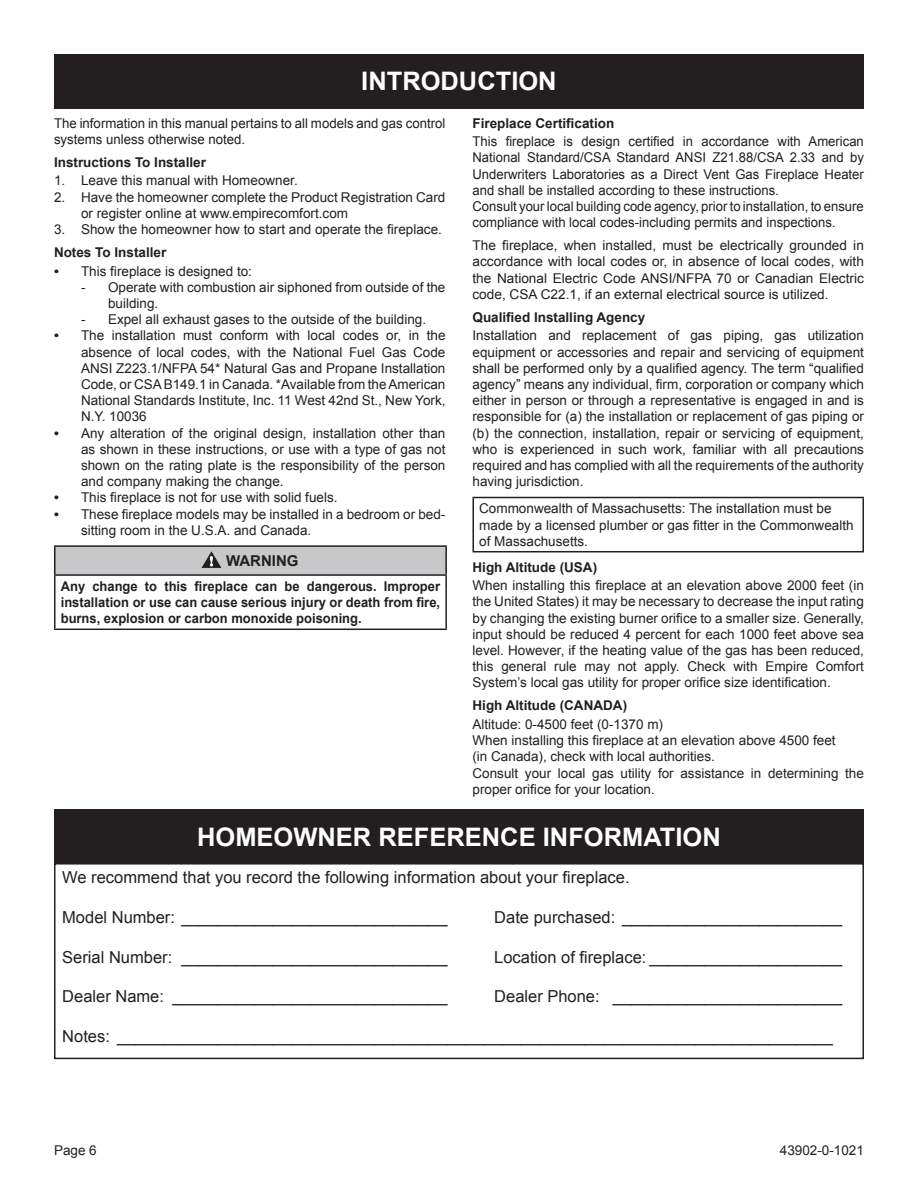
<style>
.page{position:relative;width:918px;height:1188px;background:#fff}
.page>*{position:absolute;margin:0;border:0;box-sizing:border-box;transform-origin:0 0}
.Main_Title{font:700 25.5px "Arial";color:#fff}
.Titles{font:700 25.5px "Arial";color:#fff}
.t1{font:16.5px "Arial";color:#231f20}
.t2{font:700 15px "Arial";color:#231f20}
.t3{font:13.5px/16.2px "Arial";color:#231f20}
.t4{font:700 13.5px/16.2px "Arial";color:#231f20;text-align:justify;scale:.96 1}
.t5{font:700 13.5px "Arial";color:#231f20}
.s1{font-weight:700}
.s2{color:#000}
</style>
<div class="page">
<div style="left:54px;top:54px;width:810px;height:54px;background:#231f20"></div>
<div style="left:55px;top:546px;width:391px;height:29px;background:#c7c8ca"></div>
<hr style="left:54px;top:545px;width:393px;height:2px;background:#231f20">
<hr style="left:54px;top:547px;width:2px;height:27px;background:#231f20">
<hr style="left:445px;top:547px;width:2px;height:27px;background:#231f20">
<hr style="left:54px;top:574px;width:393px;height:2px;background:#231f20">
<hr style="left:54px;top:576px;width:2px;height:53px;background:#231f20">
<hr style="left:445px;top:576px;width:2px;height:53px;background:#231f20">
<hr style="left:54px;top:629px;width:393px;height:1px;background:#231f20">
<svg style="left:202px;top:552px;width:19px;height:15px"></svg>
<hr style="left:472px;top:497px;width:392px;height:1px;background:#231f20">
<hr style="left:472px;top:498px;width:2px;height:53px;background:#231f20">
<hr style="left:862px;top:498px;width:2px;height:53px;background:#231f20">
<hr style="left:472px;top:551px;width:392px;height:1px;background:#231f20">
<div style="left:54px;top:809px;width:810px;height:54px;background:#231f20"></div>
<div style="left:54px;top:863px;width:810px;height:196px;border:2px solid #231f20"></div>
<p class="Titles" style="left:361px;top:64px;width:197px">INTRODUCTION</p>
<p class="t3" style="left:54px;top:115px;width:393px">The information in this manual pertains to all models and gas control systems unless otherwise noted.</p>
<p class="t5" style="left:54px;top:153px;width:154px">Instructions To Installer</p>
<p class="t3" style="left:54px;top:173px;width:245px">1. Leave this manual with Homeowner.</p>
<p class="t3" style="left:81px;top:189px;width:366px;text-indent:-27px">2. Have the homeowner complete the Product Registration Card or register online at www.empirecomfort.com</p>
<p class="t3" style="left:54px;top:221px;width:389px">3. Show the homeowner how to start and operate the fireplace.</p>
<p class="t5" style="left:54px;top:243px;width:114px">Notes To Installer</p>
<p class="t3" style="left:54px;top:263px;width:200px"><span class="s1">•</span> This fireplace is designed to:</p>
<p class="t3" style="left:108px;top:279px;width:339px;text-indent:-27px">- Operate with combustion air siphoned from outside of the building.</p>
<p class="t3" style="left:81px;top:311px;width:347px">- Expel all exhaust gases to the outside of the building.</p>
<p class="t3" style="left:81px;top:328px;width:366px;text-align:justify;text-indent:-27px"><span class="s1">•</span> The installation must conform with local codes or, in the absence of local codes, with the National Fuel Gas Code ANSI Z223.1/NFPA 54* Natural Gas and Propane Installation Code, or CSA B149.1 in Canada. *Available from the American National Standards Institute, Inc. 11 West 42nd St., New York, N.Y. 10036</p>
<p class="t3" style="left:81px;top:425px;width:366px;text-align:justify;text-indent:-27px"><span class="s1">•</span> Any alteration of the original design, installation other than as shown in these instructions, or use with a type of gas not shown on the rating plate is the responsibility of the person and company making the change.</p>
<p class="t3" style="left:54px;top:490px;width:285px"><span class="s1">•</span> This fireplace is not for use with solid fuels.</p>
<p class="t3" style="left:81px;top:506px;width:366px;text-indent:-27px"><span class="s1">•</span> These fireplace models may be installed in a bedroom or bed&shy;sitting room in the U.S.A. and Canada.</p>
<p class="t2" style="left:226px;top:551px;width:74px">WARNING</p>
<p class="t4" style="left:61px;top:578px;width:397px">Any change to this fireplace can be dangerous. Improper installation or use can cause serious injury or death from fire, burns, explosion or carbon monoxide poisoning.</p>
<p class="t5" style="left:472px;top:114px;width:143px">Fireplace Certification</p>
<p class="t3" style="left:472px;top:134px;width:393px;text-align:justify">This fireplace is design certified in accordance with American National Standard/CSA Standard ANSI Z21.88/CSA 2.33 and by Underwriters Laboratories as a Direct Vent Gas Fireplace Heater and shall be installed according to these instructions.</p>
<p class="t3" style="left:472px;top:198px;width:393px">Consult your local building code agency, prior to installation, to ensure compliance with local codes-including permits and inspections.</p>
<p class="t3" style="left:472px;top:237px;width:393px;text-align:justify">The fireplace, when installed, must be electrically grounded in accordance with local codes or, in absence of local codes, with the National Electric Code ANSI/NFPA 70 or Canadian Electric code, CSA C22.1, if an external electrical source is utilized.</p>
<p class="t5" style="left:472px;top:308px;width:174px">Qualified Installing Agency</p>
<p class="t3" style="left:472px;top:328px;width:393px;text-align:justify">Installation and replacement of gas piping, gas utilization equipment or accessories and repair and servicing of equipment shall be performed only by a qualified agency. The term <span class="s2">“</span>qualified agency<span class="s2">”</span> means any individual, firm, corporation or company which either in person or through a representative is engaged in and is responsible for (a) the installation or replacement of gas piping or (b) the connection, installation, repair or servicing of equipment, who is experienced in such work, familiar with all precautions required and has complied with all the requirements of the authority having jurisdiction.</p>
<p class="t3" style="left:479px;top:501px;width:376px">Commonwealth of Massachusetts: The installation must be made by a licensed plumber or gas fitter in the Commonwealth of Massachusetts.</p>
<p class="t5" style="left:472px;top:558px;width:126px">High Altitude (USA)</p>
<p class="t3" style="left:472px;top:578px;width:393px;text-align:justify">When installing this fireplace at an elevation above 2000 feet (in the United States) it may be necessary to decrease the input rating by changing the existing burner orifice to a smaller size. Generally, input should be reduced 4 percent for each 1000 feet above sea level. However, if the heating value of the gas has been reduced, this general rule may not apply. Check with Empire Comfort System’s local gas utility for proper orifice size identification.</p>
<p class="t5" style="left:472px;top:697px;width:156px">High Altitude (CANADA)</p>
<p class="t3" style="left:472px;top:716px;width:192px">Altitude: 0-4500 feet (0-1370 m)</p>
<p class="t3" style="left:472px;top:733px;width:365px">When installing this fireplace at an elevation above 4500 feet</p>
<p class="t3" style="left:472px;top:749px;width:244px">(in Canada), check with local authorities.</p>
<p class="t3" style="left:472px;top:765px;width:393px">Consult your local gas utility for assistance in determining the proper orifice for your location.</p>
<p class="Main_Title" style="left:197px;top:820px;width:525px">HOMEOWNER REFERENCE INFORMATION</p>
<p class="t1" style="left:62px;top:867px;width:569px">We recommend that you record the following information about your fireplace.</p>
<p class="t1" style="left:62px;top:906px;width:387px">Model Number: _____________________________</p>
<p class="t1" style="left:494px;top:906px;width:349px">Date purchased: ________________________</p>
<p class="t1" style="left:62px;top:946px;width:387px">Serial Number: _____________________________</p>
<p class="t1" style="left:494px;top:946px;width:349px">Location of fireplace: _____________________</p>
<p class="t1" style="left:62px;top:986px;width:387px">Dealer Name: ______________________________</p>
<p class="t1" style="left:494px;top:986px;width:349px">Dealer Phone: _________________________</p>
<p class="t1" style="left:62px;top:1025px;width:772px">Notes: ______________________________________________________________________________</p>
<p class="t3" style="left:54px;top:1143px;width:44px">Page 6</p>
<p class="t3" style="left:780px;top:1143px;width:86px">43902-0-1021</p>
</div>
